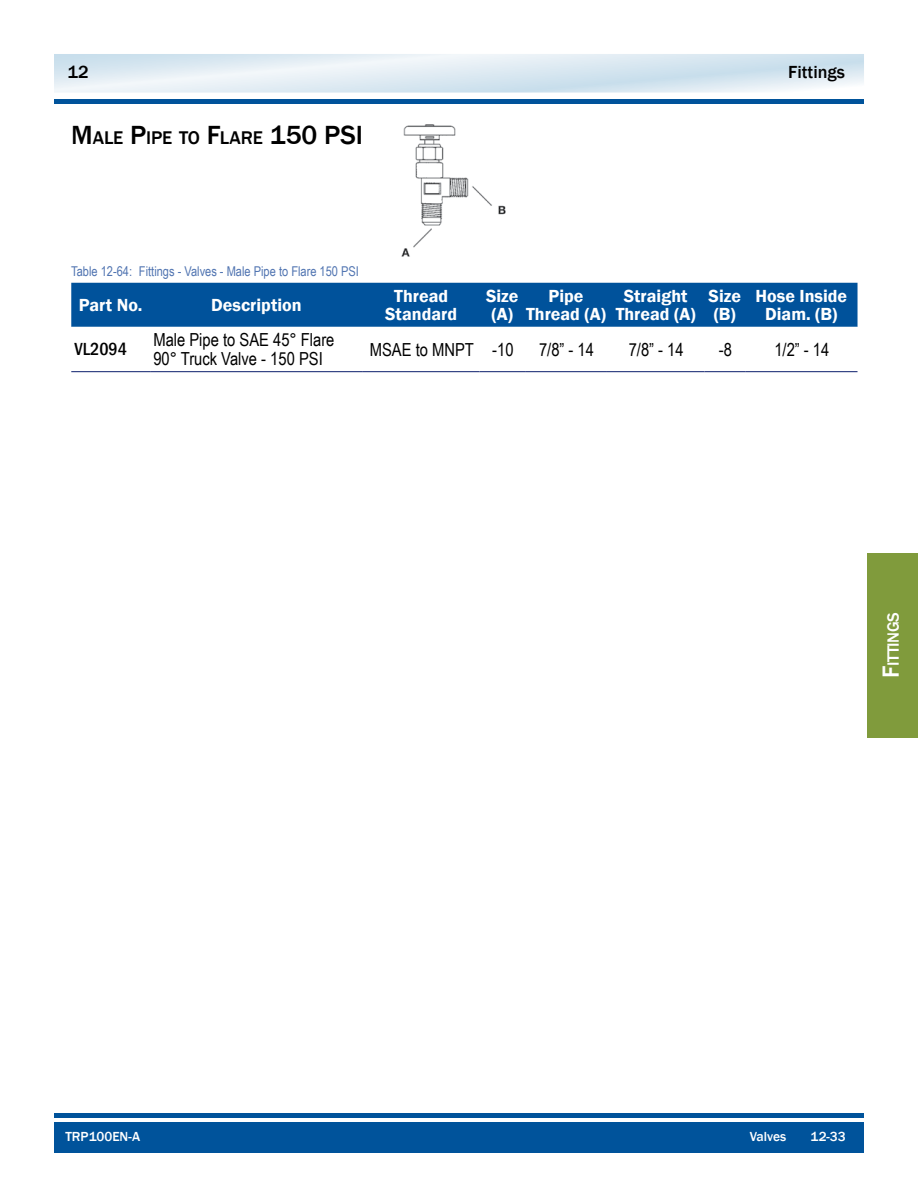
<style>
.page{position:relative;width:918px;height:1188px;background:#fff}
.page>*{position:absolute;margin:0;border:0;box-sizing:border-box;transform-origin:0 0}
.t1{font:500 18.9px "Franklin Gothic";letter-spacing:-.01em;color:#000}
.t2{font:600 18px/18px "Franklin Gothic";color:#fff;text-align:center}
.t3{font:18px/19.5px "Arial Narrow";color:#000}
.t4{font:500 18px "Franklin Gothic";color:#000}
.t5{font:500 condensed 18px "Franklin Gothic";color:#000}
.t6{font:500 16.8px "Franklin Gothic";letter-spacing:-.03em;color:#fff}
.t7{font:13.5px "Arial Narrow";color:#5074b1}
.t8{font:500 13.5px "Franklin Gothic";color:#fff}
.s1{font-size:27px}
.s2{font-size:24px}
</style>
<div class="page">
<svg style="left:54px;top:54px;width:810px;height:39px;background:#ddeaf2"></svg>
<div style="left:54px;top:1122px;width:810px;height:30px;background:#00539b"></div>
<div style="left:54px;top:99px;width:810px;height:5px;background:#00539b"></div>
<div style="left:54px;top:1113px;width:810px;height:5px;background:#00539b"></div>
<div style="left:867px;top:553px;width:51px;height:184px;background:#809b3c"></div>
<div style="left:71px;top:283px;width:787px;height:44px;background:#00529b"></div>
<hr style="left:71px;top:371px;width:79px;height:1px;background:#27377c">
<hr style="left:150px;top:371px;width:213px;height:1px;background:#27377c">
<hr style="left:363px;top:371px;width:117px;height:1px;background:#27377c">
<hr style="left:480px;top:371px;width:45px;height:1px;background:#27377c">
<hr style="left:525px;top:371px;width:82px;height:1px;background:#27377c">
<hr style="left:607px;top:371px;width:97px;height:1px;background:#27377c">
<hr style="left:704px;top:371px;width:41px;height:1px;background:#27377c">
<hr style="left:745px;top:371px;width:113px;height:1px;background:#27377c">
<img style="left:401px;top:124px;width:105px;height:133px">
<p class="t4" style="left:68px;top:61px;width:23px">12</p>
<p class="t4" style="left:788px;top:61px;width:58px">Fittings</p>
<p class="t1" style="left:71px;top:126px;width:266px"><span class="s1">M</span>ALE <span class="s1">P</span>IPE TO <span class="s1">F</span>LARE <span class="s1">150 PSI</span></p>
<p class="t7" style="left:71px;top:261px;width:289px">Table 12-64: Fittings - Valves - Male Pipe to Flare 150 PSI</p>
<p class="t2" style="left:79px;top:296px;width:65px">Part No.</p>
<p class="t2" style="left:211px;top:296px;width:92px">Description</p>
<p class="t2" style="left:385px;top:287px;width:73px">Thread<br>Standard</p>
<p class="t2" style="left:486px;top:287px;width:34px">Size (A)</p>
<p class="t2" style="left:526px;top:287px;width:81px">Pipe<br>Thread (A)</p>
<p class="t2" style="left:616px;top:287px;width:81px">Straight<br>Thread (A)</p>
<p class="t2" style="left:709px;top:287px;width:34px;text-align:left">Size (B)</p>
<p class="t2" style="left:756px;top:287px;width:93px">Hose Inside<br>Diam. (B)</p>
<p class="t5" style="left:75px;top:337px;width:54px">VL2094</p>
<p class="t3" style="left:153px;top:329px;width:183px">Male Pipe to SAE 45° Flare<br>90° Truck Valve - 150 PSI</p>
<p class="t3" style="left:370px;top:339px;width:145px">MSAE to MNPT -10</p>
<p class="t3" style="left:539px;top:339px;width:56px">7/8” - 14</p>
<p class="t3" style="left:629px;top:339px;width:56px">7/8” - 14</p>
<p class="t3" style="left:719px;top:339px;width:15px">-8</p>
<p class="t3" style="left:774px;top:339px;width:56px">1/2” - 14</p>
<p class="t6" style="left:883px;top:678px;width:67px;rotate:-90deg"><span class="s2">F</span>ITTINGS</p>
<p class="t8" style="left:65px;top:1129px;width:76px">TRP100EN-A</p>
<p class="t8" style="left:750px;top:1129px;width:38px">Valves</p>
<p class="t8" style="left:811px;top:1129px;width:37px">12-33</p>
</div>
